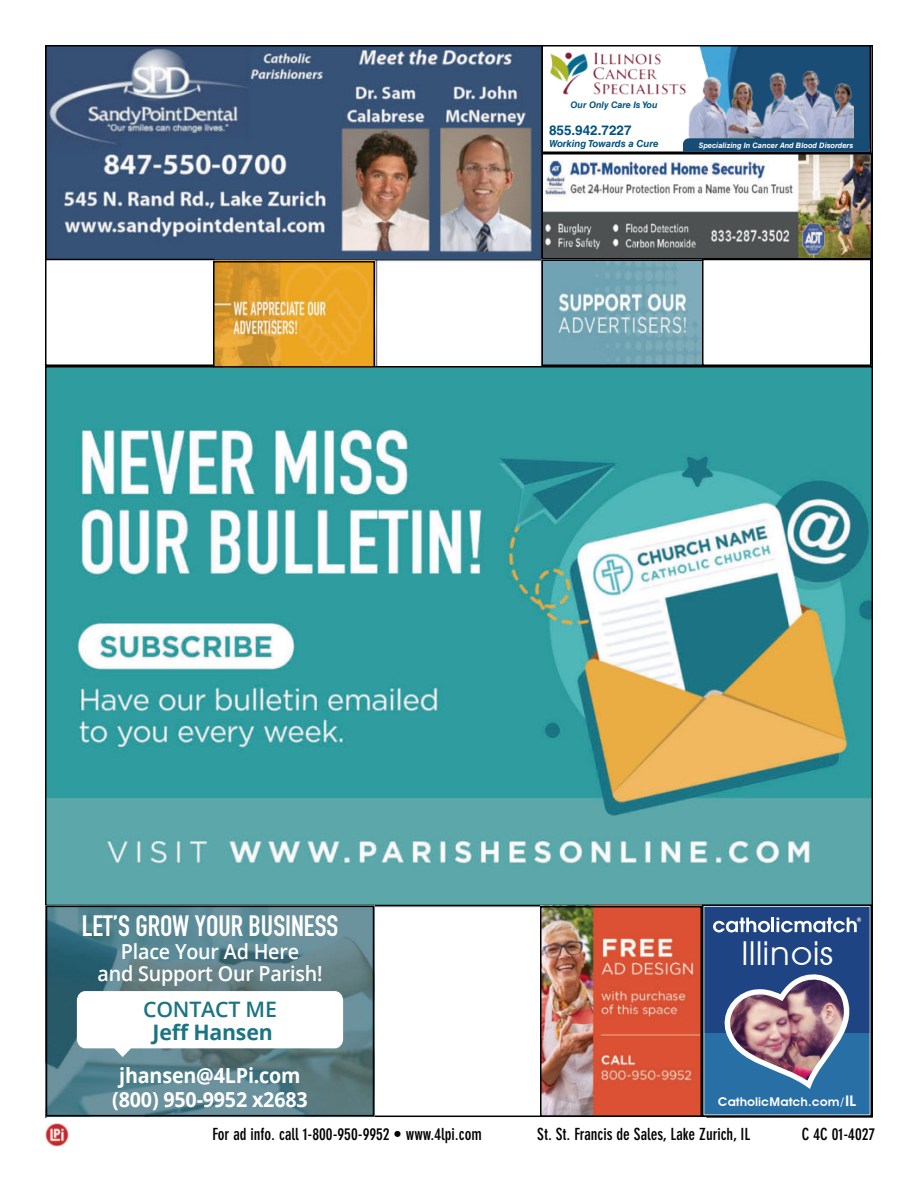
<style>
.page{position:relative;width:918px;height:1188px;background:#fff}
.page>*{position:absolute;margin:0;border:0;box-sizing:border-box;transform-origin:0 0}
.t1{font:33px "Avant Garde";color:#fff;scale:1.04 1}
.t2{font:700 29.1px "DIN Condensed";color:#fff}
.t3{font:700 21.3px "Shvvfc Open Sans";letter-spacing:-.01em;color:#1c7483}
.t4{font:600 21.3px "Open Sans";letter-spacing:-.01em;color:#1c7483}
.t5{font:700 20.85px "Fjvchl Open Sans";letter-spacing:-.01em;color:#fff;scale:.95 1}
.t6{font:700 20.85px "Shvvfc Open Sans";letter-spacing:-.01em;color:#fff;scale:.95 1}
.t7{font:600 20.7px/21.6px "Open Sans";letter-spacing:-.01em;color:#fff;text-align:center;scale:.95 1}
.t8{font:700 condensed 16.5px "DIN Neuzeit Grotesk Std";color:#000}
.t9{font:700 13.5px "Helvetica LT Std";color:#00527e}
.t10{font:600 12px "Avant Garde";color:#fff;scale:1.04 1}
.t11{font:italic 700 9.75px "Helvetica LT Std";color:#00527e}
.t12{font:italic 700 9px "Helvetica LT Std";color:#00527e}
.t13{font:italic 700 7.5px "Helvetica LT Std";color:#fff}
.s1{font-size:14.7px}
</style>
<div class="page">
<img style="left:48px;top:48px;width:494px;height:1066px">
<img style="left:47px;top:368px;width:824px;height:536px">
<img style="left:45px;top:1123px;width:23px;height:24px">
<img style="left:700px;top:48px;width:168px;height:90px">
<div style="left:542px;top:45px;width:329px;height:108px;border:2px solid #000"></div>
<img style="left:550px;top:52px;width:130px;height:43px">
<img style="left:680px;top:65px;width:173px;height:73px">
<svg style="left:683px;top:138px;width:187px;height:14px;background:#1b4e75"></svg>
<img style="left:545px;top:156px;width:324px;height:101px">
<div style="left:542px;top:153px;width:330px;height:107px;border:2px solid #000"></div>
<img style="left:545px;top:263px;width:156px;height:100px">
<div style="left:542px;top:260px;width:162px;height:106px;border:2px solid #000"></div>
<div style="left:702px;top:259px;width:170px;height:107px;border:2px solid #000"></div>
<div style="left:46px;top:260px;width:168px;height:105px;background:#fff"></div>
<div style="left:45px;top:259px;width:169px;height:107px;border:2px solid #000"></div>
<svg style="left:705px;top:908px;width:164px;height:206px;background:#4f6895"></svg>
<div style="left:702px;top:905px;width:170px;height:212px;border:2px solid #000"></div>
<img style="left:216px;top:264px;width:156px;height:101px">
<div style="left:213px;top:261px;width:162px;height:107px;border:2px solid #000"></div>
<img style="left:49px;top:909px;width:322px;height:204px">
<div style="left:46px;top:906px;width:328px;height:210px;border:2px solid #000"></div>
<svg style="left:77px;top:991px;width:266px;height:66px"></svg>
<img style="left:543px;top:909px;width:156px;height:205px">
<div style="left:540px;top:906px;width:162px;height:211px;border:2px solid #000"></div>
<p class="t12" style="left:571px;top:100px;width:89px">Our Only Care Is You</p>
<p class="t9" style="left:549px;top:122px;width:84px">855.942.7227</p>
<p class="t11" style="left:549px;top:138px;width:111px">Working Towards a Cure</p>
<p class="t13" style="left:699px;top:141px;width:156px">Specializing In Cancer And Blood Disorders</p>
<h2 class="t2" style="left:82px;top:906px;width:258px">LET’S GROW YOUR BUSINESS</h2>
<p class="t7" style="left:98px;top:941px;width:238px">Place Your Ad Here<br>and Support Our Parish!</p>
<p class="t4" style="left:143px;top:995px;width:135px">CONTACT ME</p>
<p class="t3" style="left:153px;top:1017px;width:122px">Jeff Hansen</p>
<p class="t6" style="left:119px;top:1061px;width:192px">jhansen@4LPi.com</p>
<p class="t5" style="left:112px;top:1085px;width:207px">(800) 950-9952 x2683</p>
<h1 class="t1" style="left:741px;top:934px;width:90px">Illinois</h1>
<p class="t10" style="left:718px;top:1094px;width:134px">CatholicMatch.com/<span class="s1">IL</span></p>
<p class="t8" style="left:212px;top:1124px;width:271px">For ad info. call 1-800-950-9952 • www.4lpi.com</p>
<p class="t8" style="left:537px;top:1124px;width:215px">St. St. Francis de Sales, Lake Zurich, IL</p>
<p class="t8" style="left:802px;top:1124px;width:75px">C 4C 01-4027</p>
</div>
